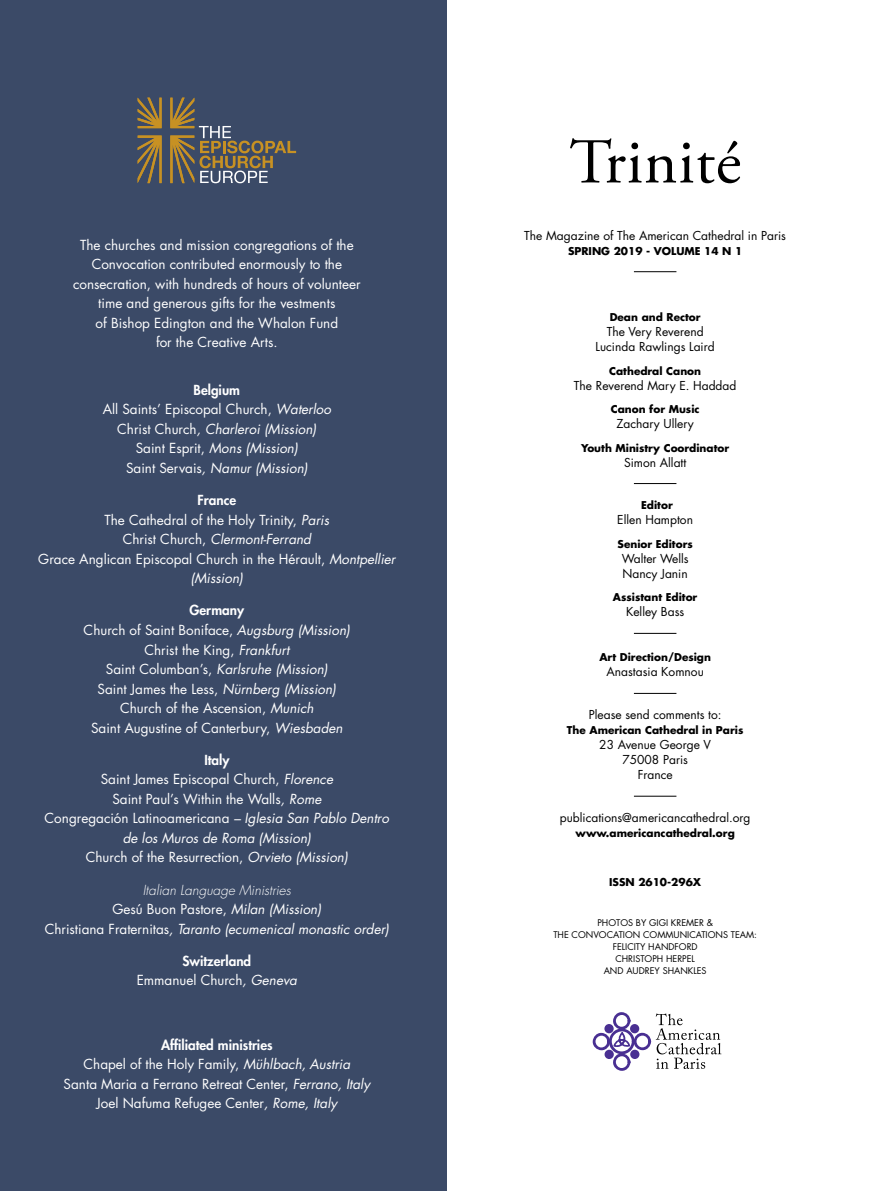
<style>
.page{position:relative;width:893px;height:1191px;background:#fff}
.page>*{position:absolute;margin:0;border:0;box-sizing:border-box;transform-origin:0 0}
.t1{font:13.5px/19.5px "Futura";color:#fff;text-align:center}
.t2{font:italic 13.5px/19.5px "Futura";color:#fff;text-align:center}
.t3{font:12px/15px "Futura";color:#000;text-align:center}
.t4{font:700 10.5px "Futura LT";color:#000}
.comments{font:9px/12px "Futura";color:#000;text-align:center}
.s1{font-weight:800}
.s2{font-style:italic}
.s3{font-weight:300}
.s4{font-style:normal}
</style>
<div class="page">
<hr style="left:634px;top:271px;width:42px;height:1px;background:#000">
<hr style="left:634px;top:483px;width:42px;height:1px;background:#000">
<hr style="left:634px;top:633px;width:42px;height:1px;background:#000">
<hr style="left:634px;top:693px;width:42px;height:1px;background:#000">
<hr style="left:634px;top:796px;width:42px;height:1px;background:#000">
<svg style="left:570px;top:138px;width:170px;height:45px"></svg>
<svg style="left:593px;top:1012px;width:128px;height:58px"></svg>
<div style="left:0;top:0;width:446px;height:1191px;background:#3b4a67"></div>
<svg style="left:138px;top:98px;width:158px;height:85px"></svg>
<p class="t1" style="left:73px;top:235px;width:289px">The churches and mission congregations of the Convocation contributed enormously to the consecration, with hundreds of hours of volunteer time and generous gifts for the vestments<br>of Bishop Edington and the Whalon Fund<br>for the Creative Arts.</p>
<p class="t1" style="left:103px;top:380px;width:230px"><span class="s1">Belgium<br></span>All Saints’ Episcopal Church, <span class="s2">Waterloo<br></span>Christ Church<span class="s2">, Charleroi (Mission)<br></span>Saint Esprit, <span class="s2">Mons (Mission)<br></span>Saint Servais<span class="s2">, Namur (Mission)</span></p>
<p class="t1" style="left:38px;top:490px;width:359px"><span class="s1">France<br></span>The Cathedral of the Holy Trinity, <span class="s2">Paris<br></span>Christ Church, <span class="s2">Clermont-Ferrand<br></span>Grace Anglican Episcopal Church in the Hérault, <span class="s2">Montpellier (Mission)</span></p>
<p class="t1" style="left:84px;top:600px;width:268px"><span class="s1">Germany<br></span>Church of Saint Boniface, <span class="s2">Augsburg (Mission)<br></span>Christ the King, <span class="s2">Frankfurt<br></span>Saint Columban’s, <span class="s2">Karlsruhe (Mission)<br></span>Saint James the Less, <span class="s2">Nürnberg (Mission)<br></span>Church of the Ascension, <span class="s2">Munich<br></span>Saint Augustine of Canterbury, <span class="s2">Wiesbaden</span></p>
<p class="t1" style="left:45px;top:750px;width:346px"><span class="s1">Italy<br></span>Saint James Episcopal Church, <span class="s2">Florence<br></span>Saint Paul’s Within the Walls<span class="s2">, Rome<br></span>Congregación Latinoamericana <span class="s2">– Iglesia San Pablo Dentro de los Muros de Roma (Mission)<br></span>Church of the Resurrection, <span class="s2">Orvieto (Mission)</span></p>
<p class="t2" style="left:45px;top:879px;width:346px"><span class="s3">Italian Language Ministries<br></span><span class="s4">Gesú Buon Pastore,</span> Milan (Mission)<br><span class="s4">Christiana Fraternitas</span>, Taranto (ecumenical monastic order)</p>
<p class="t1" style="left:137px;top:951px;width:162px"><span class="s1">Switzerland<br></span>Emmanuel Church<span class="s2">, Geneva</span></p>
<p class="t1" style="left:64px;top:1035px;width:308px"><span class="s1">Affiliated ministries<br></span>Chapel of the Holy Family, <span class="s2">Mühlbach, Austria<br></span>Santa Maria a Ferrano Retreat Center, <span class="s2">Ferrano, Italy </span>Joel Nafuma Refugee Center<span class="s2">, Rome, Italy</span></p>
<p class="t3" style="left:524px;top:228px;width:263px">The Magazine of The American Cathedral in Paris</p>
<p class="t4" style="left:568px;top:244px;width:176px">SPRING 2019 - VOLUME 14 N 1</p>
<p class="t4" style="left:610px;top:310px;width:92px">Dean and Rector</p>
<p class="t3" style="left:596px;top:324px;width:121px">The Very Reverend<br>Lucinda Rawlings Laird</p>
<p class="t4" style="left:609px;top:363px;width:93px">Cathedral Canon</p>
<p class="t3" style="left:574px;top:377px;width:164px">The Reverend Mary E. Haddad</p>
<p class="t4" style="left:611px;top:402px;width:90px">Canon for Music</p>
<p class="t3" style="left:616px;top:416px;width:79px">Zachary Ullery</p>
<p class="t4" style="left:581px;top:440px;width:150px">Youth Ministry Coordinator</p>
<p class="t3" style="left:624px;top:454px;width:64px">Simon Allatt</p>
<p class="t4" style="left:641px;top:498px;width:33px">Editor</p>
<p class="t3" style="left:617px;top:512px;width:77px">Ellen Hampton</p>
<p class="t4" style="left:617px;top:537px;width:77px">Senior Editors</p>
<p class="t3" style="left:622px;top:551px;width:68px;text-align:left">Walter Wells<br>Nancy Janin</p>
<p class="t4" style="left:613px;top:590px;width:86px">Assistant Editor</p>
<p class="t3" style="left:626px;top:604px;width:60px">Kelley Bass</p>
<p class="t4" style="left:599px;top:650px;width:113px">Art Direction/Design</p>
<p class="t3" style="left:606px;top:664px;width:99px">Anastasia Komnou</p>
<p class="t3" style="left:589px;top:707px;width:134px">Please send comments to:</p>
<p class="t4" style="left:567px;top:723px;width:178px">The American Cathedral in Paris</p>
<p class="t3" style="left:599px;top:737px;width:113px">23 Avenue George V<br>75008 Paris<br>France</p>
<p class="t3" style="left:560px;top:810px;width:192px">publications@americancathedral.org</p>
<p class="t4" style="left:575px;top:826px;width:161px">www.americancathedral.org</p>
<p class="t4" style="left:609px;top:875px;width:94px">ISSN 2610-296X</p>
<p class="comments" style="left:553px;top:916px;width:205px">PHOTOS BY GIGI KREMER &amp;<br>THE CONVOCATION COMMUNICATIONS TEAM:<br>FELICITY HANDFORD<br>CHRISTOPH HERPEL<br>AND AUDREY SHANKLES</p>
</div>
